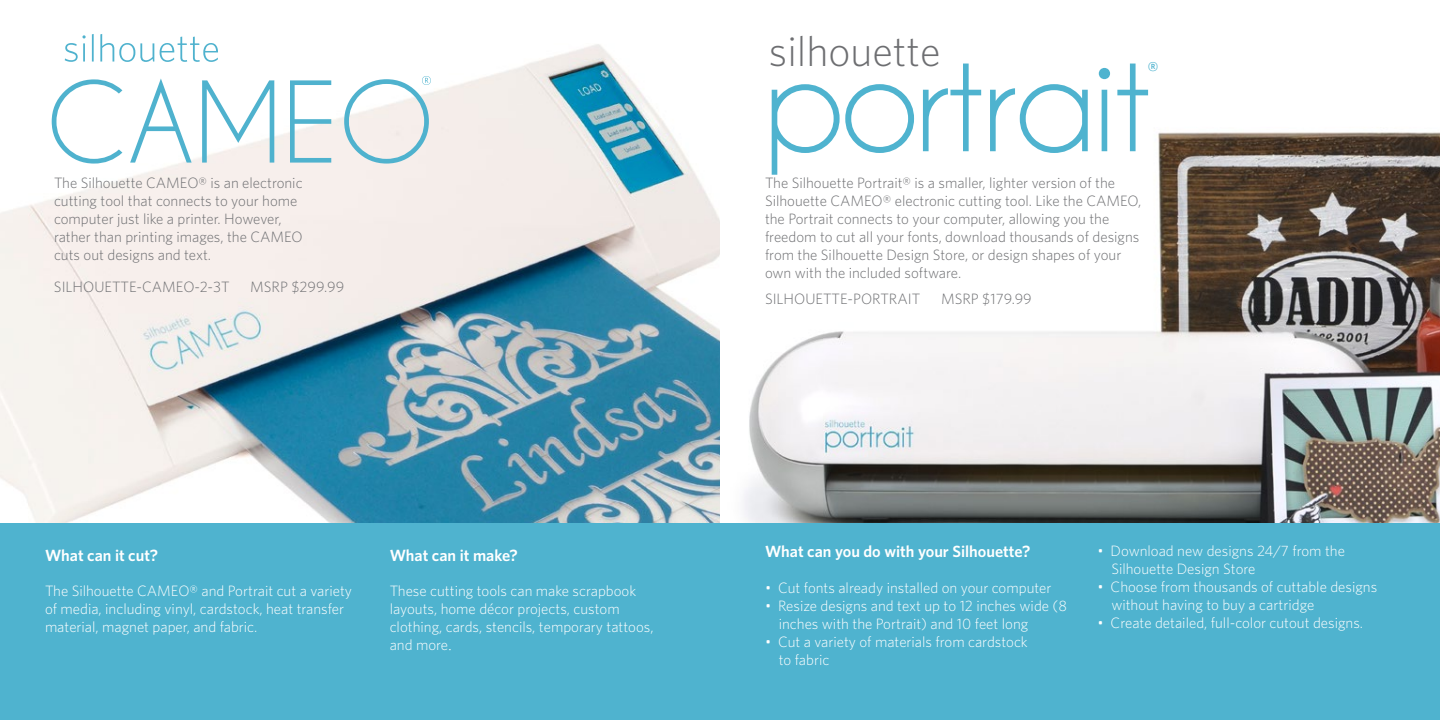
<style>
.page{position:relative;width:1440px;height:720px;background:#fff}
.page>*{position:absolute;margin:0;border:0;box-sizing:border-box;transform-origin:0 0}
.t1{font:128.25px "Caviar Dreams";letter-spacing:-.05em;color:#4fb3cf}
.t2{font:300 42.25px "Whitney";color:#6d6e71}
.t3{font:500 20px "Whitney";color:#4fb3cf}
.t4{font:600 16.25px "Whitney";color:#fff}
.t5{font:300 15px/18px "Whitney";color:#fff}
.t6{font:300 15px/18px "Whitney";color:#6d6e71}
.t7{font:300 8.75px "Whitney";color:#4fb3cf}
.s1{font-family:"Times New Roman";font-weight:400}
</style>
<div class="page">
<img style="left:0;top:34px;width:720px;height:490px">
<img style="left:720px;top:132px;width:720px;height:392px">
<div style="left:0;top:524px;width:1440px;height:196px;background:#4fb3cf"></div>
<svg style="left:65px;top:35px;width:21px;height:27px"></svg>
<svg style="left:92px;top:34px;width:2px;height:28px"></svg>
<svg style="left:100px;top:34px;width:54px;height:28px"></svg>
<svg style="left:160px;top:37px;width:58px;height:25px"></svg>
<svg style="left:52px;top:79px;width:70px;height:85px"></svg>
<svg style="left:130px;top:79px;width:62px;height:84px"></svg>
<svg style="left:202px;top:80px;width:73px;height:83px"></svg>
<svg style="left:290px;top:80px;width:41px;height:83px"></svg>
<svg style="left:344px;top:76px;width:87px;height:88px"></svg>
<p class="t6" style="left:54px;top:174px;width:250px">The Silhouette CAMEO® is an electronic cutting tool that connects to your home computer just like a printer. However, rather than printing images, the CAMEO cuts out designs and text.</p>
<p class="t6" style="left:54px;top:278px;width:177px">SILHOUETTE-CAMEO-2-3T</p>
<p class="t6" style="left:250px;top:278px;width:96px">MSRP $299.99</p>
<p class="t4" style="left:45px;top:546px;width:115px">What can it cut?</p>
<p class="t5" style="left:45px;top:581px;width:308px">The Silhouette CAMEO® and Portrait cut a variety of media, including vinyl, cardstock, heat transfer material, magnet paper, and fabric.</p>
<p class="t4" style="left:390px;top:546px;width:130px">What can it make?</p>
<p class="t5" style="left:390px;top:581px;width:265px">These cutting tools can make scrapbook layouts, home décor projects, custom clothing, cards, stencils, temporary tattoos, and more<span class="s1">.</span></p>
<h2 class="t2" style="left:769px;top:27px;width:173px">silhouette</h2>
<h3 class="t3" style="left:1148px;top:57px;width:13px">®</h3>
<h1 class="t1" style="left:762px;top:33px;width:393px">portrait</h1>
<p class="t7" style="left:1148px;top:61px;width:14px">TM</p>
<p class="t6" style="left:765px;top:174px;width:378px">The Silhouette Portrait® is a smaller, lighter version of the Silhouette CAMEO® electronic cutting tool. Like the CAMEO, the Portrait connects to your computer, allowing you the freedom to cut all your fonts, download thousands of designs from the Silhouette Design Store, or design shapes of your own with the included software.</p>
<p class="t6" style="left:765px;top:290px;width:157px">SILHOUETTE-PORTRAIT</p>
<p class="t6" style="left:941px;top:290px;width:92px">MSRP $179.99</p>
<p class="t4" style="left:765px;top:542px;width:267px">What can you do with your Silhouette?</p>
<p class="t5" style="left:765px;top:579px;width:288px">• Cut fonts already installed on your computer</p>
<p class="t5" style="left:779px;top:597px;width:290px;text-indent:-14px">• Resize designs and text up to 12 inches wide (8 inches with the Portrait) and 10 feet long</p>
<p class="t5" style="left:779px;top:633px;width:250px;text-indent:-14px">• Cut a variety of materials from cardstock to fabric</p>
<p class="t5" style="left:1111px;top:542px;width:235px;text-indent:-14px">• Download new designs 24/7 from the<br>Silhouette Design Store</p>
<p class="t5" style="left:1111px;top:578px;width:267px;text-indent:-14px">• Choose from thousands of cuttable designs without having to buy a cartridge</p>
<p class="t5" style="left:1098px;top:614px;width:267px">• Create detailed, full-color cutout designs.</p>
</div>
